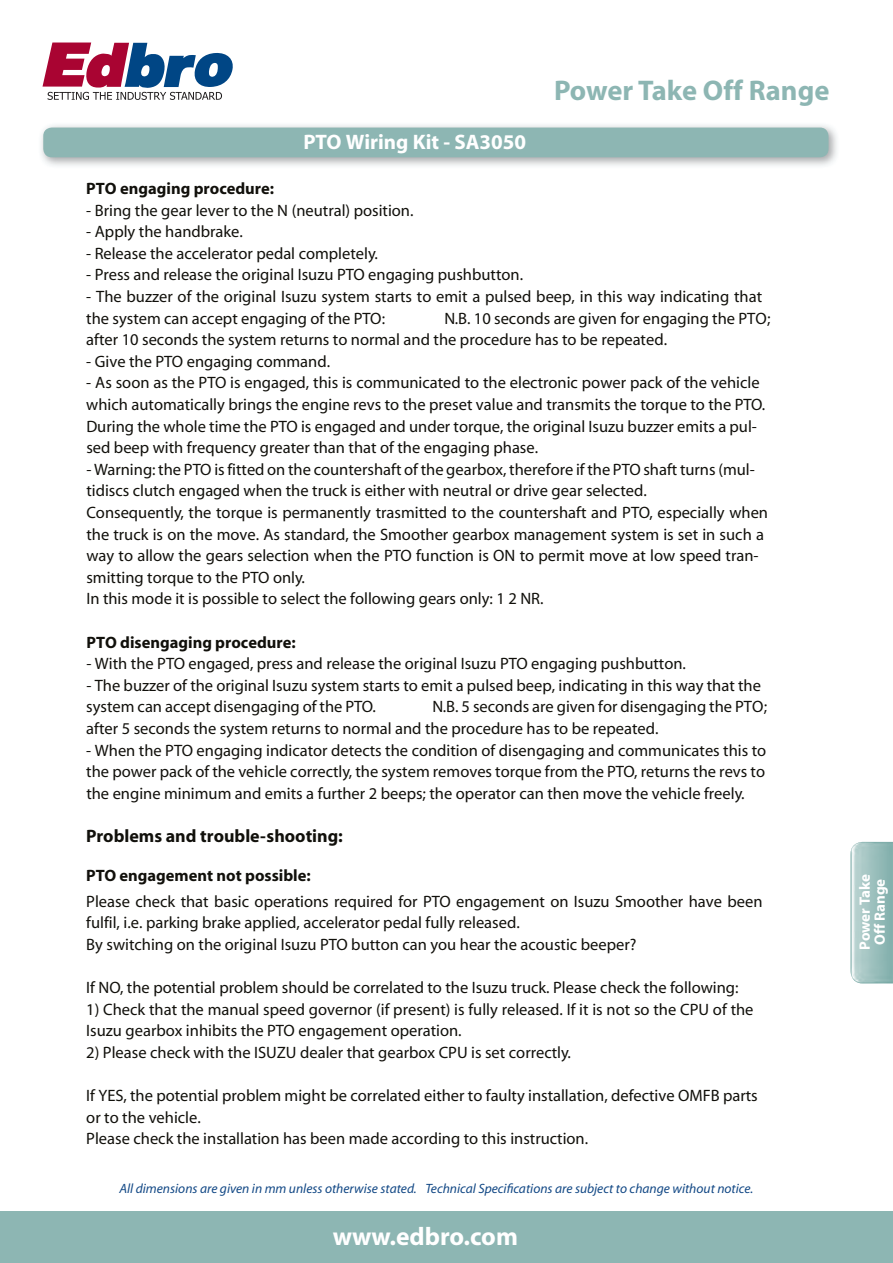
<style>
.page{position:relative;width:893px;height:1263px;background:#fff}
.page>*{position:absolute;margin:0;border:0;box-sizing:border-box;transform-origin:0 0}
.t1{font:700 28.5px "Myriad";color:#8db6b3}
.t2{font:700 25.5px "Myriad";color:#fff}
.t3{font:700 21px "Myriad";color:#fff}
.t4{font:700 18px "Myriad";color:#11100b}
.t5{font:16.5px/21.6px "Myriad";color:#11100b}
.t6{font:700 16.5px "Myriad";color:#11100b}
.t7{font:700 15px/15px "Myriad";color:#fff}
.t8{font:italic 13.5px "Myriad";color:#124885}
</style>
<div class="page">
<svg style="left:43px;top:43px;width:190px;height:57px"></svg>
<div style="left:0;top:1212px;width:893px;height:51px;background:#8db6b3"></div>
<img style="left:41px;top:125px;width:796px;height:41px">
<div style="left:43px;top:128px;width:785px;height:29px;background:#8db6b3;border-radius:9px"></div>
<img style="left:850px;top:842px;width:43px;height:141px">
<p class="t3" style="left:303px;top:131px;width:224px">PTO Wiring Kit - SA3050</p>
<h1 class="t1" style="left:554px;top:76px;width:277px">Power Take Off Range</h1>
<p class="t6" style="left:86px;top:180px;width:189px">PTO engaging procedure:</p>
<p class="t5" style="left:86px;top:200px;width:329px">- Bring the gear lever to the N (neutral) position.</p>
<p class="t5" style="left:86px;top:222px;width:158px">- Apply the handbrake.</p>
<p class="t5" style="left:86px;top:243px;width:293px">- Release the accelerator pedal completely.</p>
<p class="t5" style="left:86px;top:265px;width:438px">- Press and release the original Isuzu PTO engaging pushbutton.</p>
<p class="t5" style="left:86px;top:286px;width:677px">- The buzzer of the original Isuzu system starts to emit a pulsed beep, in this way indicating that the system can accept engaging of the PTO:</p>
<p class="t5" style="left:86px;top:308px;width:686px;text-indent:358px">N.B. 10 seconds are given for engaging the PTO; after 10 seconds the system returns to normal and the procedure has to be repeated.</p>
<p class="t5" style="left:86px;top:351px;width:245px">- Give the PTO engaging command.</p>
<p class="t5" style="left:86px;top:373px;width:680px">- As soon as the PTO is engaged, this is communicated to the electronic power pack of the vehicle which automatically brings the engine revs to the preset value and transmits the torque to the PTO.<br>During the whole time the PTO is engaged and under torque, the original Isuzu buzzer emits a pul&shy;sed beep with frequency greater than that of the engaging phase.</p>
<p class="t5" style="left:86px;top:459px;width:683px">- Warning: the PTO is fitted on the countershaft of the gearbox, therefore if the PTO shaft turns (mul&shy;tidiscs clutch engaged when the truck is either with neutral or drive gear selected.<br>Consequently, the torque is permanently trasmitted to the countershaft and PTO, especially when the truck is on the move. As standard, the Smoother gearbox management system is set in such a way to allow the gears selection when the PTO function is ON to permit move at low speed tran&shy;smitting torque to the PTO only.<br>In this mode it is possible to select the following gears only: 1 2 NR.</p>
<p class="t6" style="left:86px;top:634px;width:211px">PTO disengaging procedure:</p>
<p class="t5" style="left:86px;top:654px;width:601px">- With the PTO engaged, press and release the original Isuzu PTO engaging pushbutton.</p>
<p class="t5" style="left:86px;top:675px;width:676px">- The buzzer of the original Isuzu system starts to emit a pulsed beep, indicating in this way that the system can accept disengaging of the PTO.</p>
<p class="t5" style="left:86px;top:697px;width:682px;text-indent:346px">N.B. 5 seconds are given for disengaging the PTO; after 5 seconds the system returns to normal and the procedure has to be repeated.</p>
<p class="t5" style="left:86px;top:740px;width:681px;text-align:justify">- When the PTO engaging indicator detects the condition of disengaging and communicates this to the power pack of the vehicle correctly, the system removes torque from the PTO, returns the revs to the engine minimum and emits a further 2 beeps; the operator can then move the vehicle freely.</p>
<p class="t4" style="left:86px;top:827px;width:258px">Problems and trouble-shooting:</p>
<p class="t6" style="left:86px;top:867px;width:226px">PTO engagement not possible:</p>
<p class="t5" style="left:86px;top:891px;width:678px">Please check that basic operations required for PTO engagement on Isuzu Smoother have been fulfil, i.e. parking brake applied, accelerator pedal fully released.<br>By switching on the original Isuzu PTO button can you hear the acoustic beeper?</p>
<p class="t5" style="left:86px;top:978px;width:654px">If NO, the potential problem should be correlated to the Isuzu truck. Please check the following:</p>
<p class="t5" style="left:86px;top:999px;width:669px">1) Check that the manual speed governor (if present) is fully released. If it is not so the CPU of the<br>Isuzu gearbox inhibits the PTO engagement operation.</p>
<p class="t5" style="left:86px;top:1042px;width:486px">2) Please check with the ISUZU dealer that gearbox CPU is set correctly.</p>
<p class="t5" style="left:86px;top:1086px;width:673px">If YES, the potential problem might be correlated either to faulty installation, defective OMFB parts or to the vehicle.<br>Please check the installation has been made according to this instruction.</p>
<p class="t8" style="left:119px;top:1182px;width:635px">All dimensions are given in mm unless otherwise stated. Technical Specifications are subject to change without notice.</p>
<h2 class="t2" style="left:333px;top:1223px;width:187px">www.edbro.com</h2>
<p class="t7" style="left:858px;top:950px;width:77px;rotate:-90deg">Power Take<br>Off Range</p>
</div>
